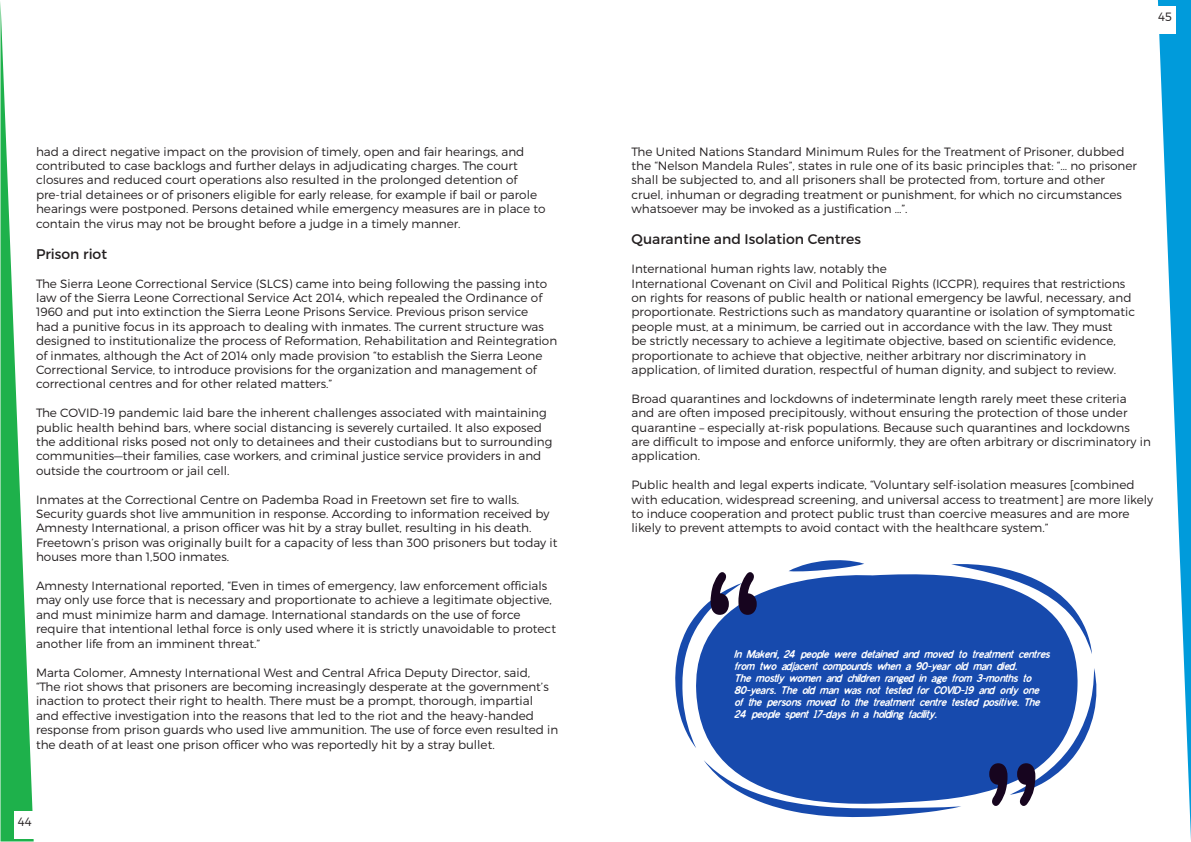
<style>
.page{position:relative;width:1191px;height:842px;background:#fff}
.page>*{position:absolute;margin:0;border:0;box-sizing:border-box;transform-origin:0 0}
.t1{font:14px "Montserrat";color:#231f20}
.t2{font:300 12px/14.4px "Montserrat";color:#231f20}
.t3{font:italic 10px/12px "Blue Bond";color:#fff}
</style>
<div class="page">
<svg style="left:0;top:2px;width:34px;height:839px"></svg>
<svg style="left:1157px;top:0;width:34px;height:840px"></svg>
<div style="left:14px;top:811px;width:27px;height:27px;background:#fff"></div>
<div style="left:1148px;top:6px;width:27px;height:27px;background:#fff"></div>
<div style="left:713px;top:574px;width:364px;height:223px;background:#174aad"></div>
<svg style="left:788px;top:560px;width:76px;height:12px"></svg>
<svg style="left:951px;top:564px;width:141px;height:90px"></svg>
<svg style="left:704px;top:760px;width:257px;height:58px"></svg>
<svg style="left:675px;top:572px;width:81px;height:176px"></svg>
<svg style="left:989px;top:668px;width:108px;height:138px"></svg>
<p class="t2" style="left:36px;top:144px;width:511px">had a direct negative impact on the provision of timely, open and fair hearings, and contributed to case backlogs and further delays in adjudicating charges. The court closures and reduced court operations also resulted in the prolonged detention of pre-trial detainees or of prisoners eligible for early release, for example if bail or parole hearings were postponed. Persons detained while emergency measures are in place to contain the virus may not be brought before a judge in a timely manner.</p>
<p class="t1" style="left:36px;top:245px;width:73px">Prison riot</p>
<p class="t2" style="left:36px;top:276px;width:523px">The Sierra Leone Correctional Service (SLCS) came into being following the passing into law of the Sierra Leone Correctional Service Act 2014, which repealed the Ordinance of 1960 and put into extinction the Sierra Leone Prisons Service. Previous prison service<br>had a punitive focus in its approach to dealing with inmates. The current structure was designed to institutionalize the process of Reformation, Rehabilitation and Reintegration of inmates, although the Act of 2014 only made provision “to establish the Sierra Leone Correctional Service, to introduce provisions for the organization and management of correctional centres and for other related matters.”</p>
<p class="t2" style="left:36px;top:406px;width:518px">The COVID-19 pandemic laid bare the inherent challenges associated with maintaining public health behind bars, where social distancing is severely curtailed. It also exposed the additional risks posed not only to detainees and their custodians but to surrounding communities—their families, case workers, and criminal justice service providers in and outside the courtroom or jail cell.</p>
<p class="t2" style="left:36px;top:492px;width:515px">Inmates at the Correctional Centre on Pademba Road in Freetown set fire to walls.<br>Security guards shot live ammunition in response. According to information received by<br>Amnesty International, a prison officer was hit by a stray bullet, resulting in his death.</p>
<p class="t2" style="left:36px;top:535px;width:523px">Freetown’s prison was originally built for a capacity of less than 300 prisoners but today it houses more than 1,500 inmates.</p>
<p class="t2" style="left:36px;top:578px;width:521px">Amnesty International reported, “Even in times of emergency, law enforcement officials may only use force that is necessary and proportionate to achieve a legitimate objective, and must minimize harm and damage. International standards on the use of force require that intentional lethal force is only used where it is strictly unavoidable to protect another life from an imminent threat.”</p>
<p class="t2" style="left:36px;top:665px;width:524px">Marta Colomer, Amnesty International West and Central Africa Deputy Director, said,<br>“The riot shows that prisoners are becoming increasingly desperate at the government’s inaction to protect their right to health. There must be a prompt, thorough, impartial and effective investigation into the reasons that led to the riot and the heavy-handed response from prison guards who used live ammunition. The use of force even resulted in the death of at least one prison officer who was reportedly hit by a stray bullet.</p>
<p class="t2" style="left:18px;top:814px;width:15px">44</p>
<p class="t2" style="left:1158px;top:9px;width:15px">45</p>
<p class="t2" style="left:631px;top:144px;width:507px">The United Nations Standard Minimum Rules for the Treatment of Prisoner, dubbed the “Nelson Mandela Rules”, states in rule one of its basic principles that: “… no prisoner shall be subjected to, and all prisoners shall be protected from, torture and other cruel, inhuman or degrading treatment or punishment, for which no circumstances whatsoever may be invoked as a justification …”.</p>
<p class="t1" style="left:631px;top:231px;width:231px">Quarantine and Isolation Centres</p>
<p class="t2" style="left:631px;top:262px;width:505px">International human rights law, notably the<br>International Covenant on Civil and Political Rights (ICCPR), requires that restrictions on rights for reasons of public health or national emergency be lawful, necessary, and proportionate. Restrictions such as mandatory quarantine or isolation of symptomatic people must, at a minimum, be carried out in accordance with the law. They must<br>be strictly necessary to achieve a legitimate objective, based on scientific evidence, proportionate to achieve that objective, neither arbitrary nor discriminatory in application, of limited duration, respectful of human dignity, and subject to review.</p>
<p class="t2" style="left:631px;top:391px;width:521px">Broad quarantines and lockdowns of indeterminate length rarely meet these criteria and are often imposed precipitously, without ensuring the protection of those under quarantine – especially at-risk populations. Because such quarantines and lockdowns are difficult to impose and enforce uniformly, they are often arbitrary or discriminatory in application.</p>
<p class="t2" style="left:631px;top:478px;width:523px">Public health and legal experts indicate, “Voluntary self-isolation measures [combined with education, widespread screening, and universal access to treatment] are more likely to induce cooperation and protect public trust than coercive measures and are more likely to prevent attempts to avoid contact with the healthcare system.”</p>
<p class="t3" style="left:735px;top:649px;width:316px">In Makeni, 24 people were detained and moved to treatment centres from two adjacent compounds when a 90-year old man died.<br>The mostly women and children ranged in age from 3-months to 80-years. The old man was not tested for COVID-19 and only one of the persons moved to the treatment centre tested positive. The 24 people spent 17-days in a holding facility.</p>
</div>
